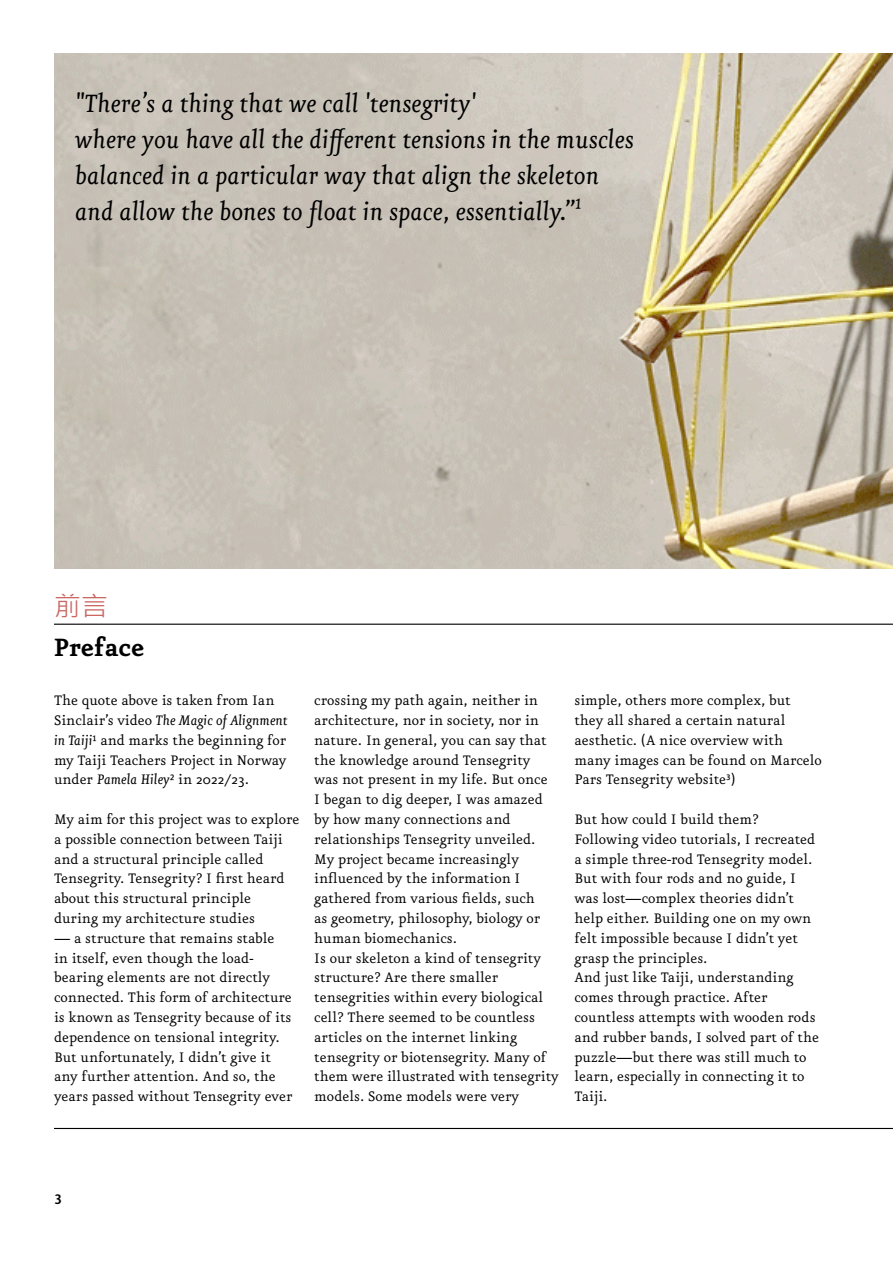
<style>
.page{position:relative;width:893px;height:1263px;background:#fff}
.page>*{position:absolute;margin:0;border:0;box-sizing:border-box;transform-origin:0 0}
.t1{font:italic 30px/36px "Eureka OT";color:#000}
.t2{font:700 30px "Eureka OT";color:#000}
.t3{font:27px "Microsoft Jheng Hei";color:#ca6763}
.t4{font:16.5px/19.8px "Eureka OT";color:#000}
.t5{font:700 16.5px "Eureka OT";color:#000}
.s1{font-style:italic}
</style>
<div class="page">
<img style="left:54px;top:53px;width:839px;height:516px">
<hr style="left:54px;top:624px;width:839px;height:1px;background:#000">
<hr style="left:54px;top:1128px;width:839px;height:1px;background:#000">
<h1 class="t1" style="left:75px;top:86px;width:560px">"There’s a thing that we call 'tensegrity'<br>where you have all the different tensions in the muscles balanced in a particular way that align the skeleton and allow the bones to float in space, essentially.”¹</h1>
<h2 class="t3" style="left:54px;top:589px;width:55px">前言</h2>
<h1 class="t2" style="left:53px;top:631px;width:92px">Preface</h1>
<p class="t4" style="left:54px;top:691px;width:235px">The quote above is taken from Ian Sinclair’s video <span class="s1">The Magic of Alignment in Taiji</span>1 and marks the beginning for my Taiji Teachers Project in Norway under <span class="s1">Pamela Hiley</span>2 in 2022/23.</p>
<p class="t4" style="left:54px;top:810px;width:247px">My aim for this project was to explore a possible connection between Taiji and a structural principle called Tensegrity. Tensegrity? I first heard about this structural principle<br>during my architecture studies</p>
<p class="t4" style="left:54px;top:928px;width:240px">— a structure that remains stable in itself, even though the load&shy;bearing elements are not directly connected. This form of architecture is known as Tensegrity because of its dependence on tensional integrity.<br>But unfortunately, I didn’t give it any further attention. And so, the years passed without Tensegrity ever</p>
<p class="t4" style="left:314px;top:691px;width:246px">crossing my path again, neither in architecture, nor in society, nor in nature. In general, you can say that the knowledge around Tensegrity<br>was not present in my life. But once<br>I began to dig deeper, I was amazed by how many connections and relationships Tensegrity unveiled.<br>My project became increasingly influenced by the information I gathered from various fields, such<br>as geometry, philosophy, biology or human biomechanics.<br>Is our skeleton a kind of tensegrity structure? Are there smaller tensegrities within every biological cell? There seemed to be countless articles on the internet linking tensegrity or biotensegrity. Many of them were illustrated with tensegrity models. Some models were very</p>
<p class="t4" style="left:574px;top:691px;width:249px">simple, others more complex, but they all shared a certain natural aesthetic. (A nice overview with many images can be found on Marcelo<br>Pars Tensegrity website3)</p>
<p class="t4" style="left:574px;top:810px;width:246px">But how could I build them?<br>Following video tutorials, I recreated a simple three-rod Tensegrity model.<br>But with four rods and no guide, I was lost—complex theories didn’t help either. Building one on my own felt impossible because I didn’t yet grasp the principles.<br>And just like Taiji, understanding comes through practice. After countless attempts with wooden rods and rubber bands, I solved part of the puzzle—but there was still much to learn, especially in connecting it to<br>Taiji.</p>
<p class="t5" style="left:54px;top:1188px;width:9px">3</p>
</div>
